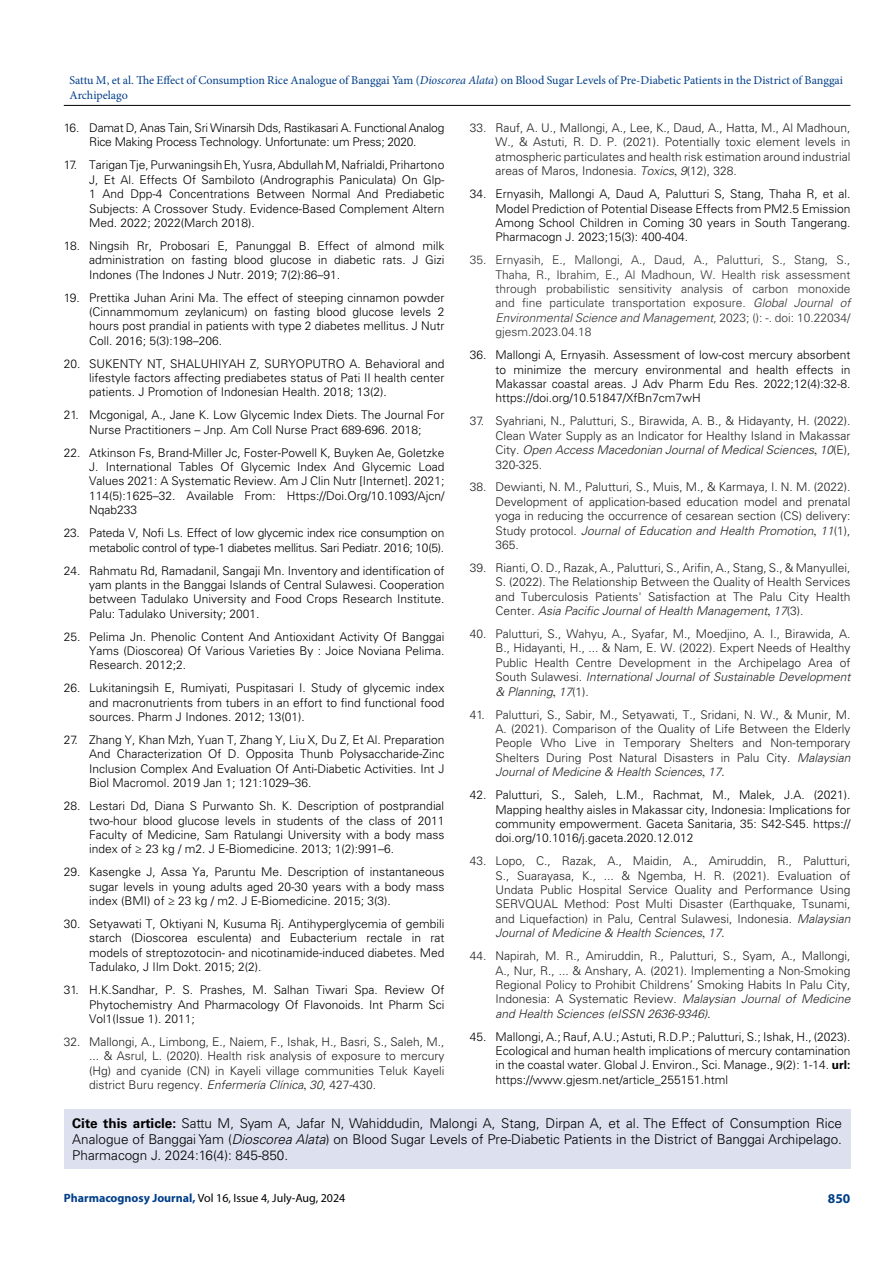
<style>
.page{position:relative;width:893px;height:1263px;background:#fff}
.page>*{position:absolute;margin:0;border:0;box-sizing:border-box;transform-origin:0 0}
.t1{font:300 13.5px/16.2px "Univers LT Std";color:#000;text-align:justify}
.t2{font:700 13.5px "Myriad Pro";color:#003e88}
.t3{font:300 12px/14.4px "Univers LT Std";color:#000;text-align:justify}
.t4{font:300 12px/14.4px "Univers LT Std";color:#222;text-align:justify}
.t5{font:300 12px/14.4px "Univers LT Std";color:#333;text-align:justify}
.t6{font:300 12px/14.4px "Univers LT Std";letter-spacing:-.02em;color:#000;text-align:center}
.t7{font:12px/14.4px "Minion Pro";color:#003e88}
.t8{font:12px "Myriad Pro";color:#000}
.s1{font-style:italic}
.s2{font-family:"Times New Roman";font-weight:400}
.s3{font-weight:700}
.s4{font-weight:700;color:#003e88}
</style>
<div class="page">
<hr style="left:64px;top:105px;width:786px;height:1px;background:#000">
<div style="left:64px;top:1109px;width:786px;height:60px;background:#dde0ef"></div>
<p class="t7" style="left:69px;top:73px;width:775px">Sattu M, et al. The Effect of Consumption Rice Analogue of Banggai Yam (<span class="s1">Dioscorea Alata</span>) on Blood Sugar Levels of Pre-Diabetic Patients in the District of Banggai<br>Archipelago</p>
<p class="t6" style="left:64px;top:121px;width:382px">16. Damat D, Anas Tain, Sri Winarsih Dds, Rastikasari A. Functional Analog<br>Rice Making Process Technology. Unfortunate: um Press; 2020.</p>
<p class="t3" style="left:89px;top:158px;width:357px;text-indent:-26px">17. Tarigan Tje, Purwaningsih Eh, Yusra, Abdullah M, Nafrialdi, Prihartono J, Et Al. Effects Of Sambiloto (Andrographis Paniculata) On Glp-1 And Dpp-4 Concentrations Between Normal And Prediabetic Subjects: A Crossover Study. Evidence-Based Complement Altern Med. 2022; 2022(March 2018).</p>
<p class="t3" style="left:89px;top:238px;width:357px;text-indent:-26px">18. Ningsih Rr, Probosari E, Panunggal B. Effect of almond milk administration on fasting blood glucose in diabetic rats. J Gizi Indones (The Indones J Nutr. 2019; 7(2):86–91.</p>
<p class="t3" style="left:89px;top:290px;width:357px;text-indent:-26px">19. Prettika Juhan Arini Ma. The effect of steeping cinnamon powder (Cinnammomum zeylanicum) on fasting blood glucose levels 2 hours post prandial in patients with type 2 diabetes mellitus. J Nutr Coll. 2016; 5(3):198–206.</p>
<p class="t3" style="left:89px;top:356px;width:357px;text-indent:-26px">20. SUKENTY NT, SHALUHIYAH Z, SURYOPUTRO A. Behavioral and lifestyle factors affecting prediabetes status of Pati II health center patients. J Promotion of Indonesian Health. 2018; 13(2).</p>
<p class="t3" style="left:64px;top:408px;width:382px;text-align:center">21. Mcgonigal, A., Jane K. Low Glycemic Index Diets. The Journal For<br>Nurse Practitioners – Jnp. Am Coll Nurse Pract 689-696. 2018;</p>
<p class="t3" style="left:89px;top:445px;width:357px;text-indent:-26px">22. Atkinson Fs, Brand-Miller Jc, Foster-Powell K, Buyken Ae, Goletzke J. International Tables Of Glycemic Index And Glycemic Load Values 2021: A Systematic Review. Am J Clin Nutr [Internet]. 2021; 114(5):1625–32. Available From: Https://Doi.Org/10.1093/Ajcn/ Nqab233</p>
<p class="t6" style="left:64px;top:526px;width:382px;text-align:right">23. Pateda V, Nofi Ls. Effect of low glycemic index rice consumption on metabolic control of type-1 diabetes mellitus. Sari Pediatr. 2016; 10(5).</p>
<p class="t3" style="left:89px;top:563px;width:357px;text-indent:-26px">24. Rahmatu Rd, Ramadanil, Sangaji Mn. Inventory and identification of yam plants in the Banggai Islands of Central Sulawesi. Cooperation between Tadulako University and Food Crops Research Institute.<br>Palu: Tadulako University; 2001.</p>
<p class="t3" style="left:89px;top:629px;width:357px;text-indent:-26px">25. Pelima Jn. Phenolic Content And Antioxidant Activity Of Banggai Yams (Dioscorea) Of Various Varieties By : Joice Noviana Pelima.<br>Research. 2012;2.</p>
<p class="t3" style="left:89px;top:681px;width:357px;text-indent:-26px">26. Lukitaningsih E, Rumiyati, Puspitasari I. Study of glycemic index and macronutrients from tubers in an effort to find functional food sources. Pharm J Indones. 2012; 13(01).</p>
<p class="t3" style="left:89px;top:733px;width:357px;text-indent:-26px">27. Zhang Y, Khan Mzh, Yuan T, Zhang Y, Liu X, Du Z, Et Al. Preparation And Characterization Of D. Opposita Thunb Polysaccharide-Zinc Inclusion Complex And Evaluation Of Anti-Diabetic Activities. Int J Biol Macromol. 2019 Jan 1; 121:1029–36.</p>
<p class="t3" style="left:89px;top:799px;width:357px;text-indent:-26px">28. Lestari Dd, Diana S Purwanto Sh. K. Description of postprandial two-hour blood glucose levels in students of the class of 2011<br>Faculty of Medicine, Sam Ratulangi University with a body mass index of ≥ 23 kg / m2. J E-Biomedicine. 2013; 1(2):991–6.</p>
<p class="t3" style="left:89px;top:865px;width:357px;text-indent:-26px">29. Kasengke J, Assa Ya, Paruntu Me. Description of instantaneous sugar levels in young adults aged 20-30 years with a body mass index (BMI) of ≥ 23 kg / m2. J E-Biomedicine. 2015; 3(3).</p>
<p class="t3" style="left:89px;top:916px;width:357px;text-indent:-26px">30. Setyawati T, Oktiyani N, Kusuma Rj. Antihyperglycemia of gembili starch (Dioscorea esculenta) and Eubacterium rectale in rat models of streptozotocin- and nicotinamide-induced diabetes. Med Tadulako, J Ilm Dokt. 2015; 2(2).</p>
<p class="t3" style="left:89px;top:983px;width:357px;text-indent:-26px">31. H.K.Sandhar, P. S. Prashes, M. Salhan Tiwari Spa. Review Of Phytochemistry And Pharmacology Of Flavonoids. Int Pharm Sci Vol1(Issue 1). 2011;</p>
<p class="t4" style="left:89px;top:1034px;width:357px;text-indent:-26px">32. Mallongi, A., Limbong, E., Naiem, F., Ishak, H., Basri, S., Saleh, M., ... &amp; Asrul, L. (2020). Health risk analysis of exposure to mercury (Hg) and cyanide (CN) in Kayeli village communities Teluk Kayeli district Buru regency. <span class="s1">Enfermería Clínica</span><span class="s2">,</span> <span class="s1">30</span>, 427-430.</p>
<p class="t4" style="left:495px;top:121px;width:357px;text-indent:-26px">33. Rauf, A. U., Mallongi, A., Lee, K., Daud, A., Hatta, M., Al Madhoun, W., &amp; Astuti, R. D. P. (2021). Potentially toxic element levels in atmospheric particulates and health risk estimation around industrial areas of Maros, Indonesia. <span class="s1">Toxics</span><span class="s2">,</span> <span class="s1">9</span>(12), 328.</p>
<p class="t3" style="left:495px;top:187px;width:357px;text-indent:-26px">34. Ernyasih, Mallongi A, Daud A, Palutturi S, Stang, Thaha R, et al.<br>Model Prediction of Potential Disease Effects from PM2.5 Emission Among School Children in Coming 30 years in South Tangerang.<br>Pharmacogn J. 2023;15(3): 400-404.</p>
<p class="t5" style="left:495px;top:253px;width:357px;text-indent:-26px">35. Ernyasih, E., Mallongi, A., Daud, A., Palutturi, S., Stang, S., Thaha, R., Ibrahim, E., Al Madhoun, W. Health risk assessment through probabilistic sensitivity analysis of carbon monoxide and fine particulate transportation exposure. <span class="s1">Global Journal of Environmental Science and Management</span>, 2023; (): -. doi: 10.22034/ gjesm.2023.04.18</p>
<p class="t3" style="left:495px;top:348px;width:357px;text-indent:-26px">36. Mallongi A, Ernyasih. Assessment of low-cost mercury absorbent to minimize the mercury environmental and health effects in Makassar coastal areas. J Adv Pharm Edu Res. 2022;12(4):32-8. https://doi.org/10.51847/XfBn7cm7wH</p>
<p class="t4" style="left:495px;top:414px;width:357px;text-indent:-26px">37. Syahriani, N., Palutturi, S., Birawida, A. B., &amp; Hidayanty, H. (2022).<br>Clean Water Supply as an Indicator for Healthy Island in Makassar City. <span class="s1">Open Access Macedonian Journal of Medical Sciences</span><span class="s2">,</span> <span class="s1">10</span>(E), 320-325.</p>
<p class="t4" style="left:495px;top:480px;width:357px;text-indent:-26px">38. Dewianti, N. M., Palutturi, S., Muis, M., &amp; Karmaya, I. N. M. (2022).<br>Development of application-based education model and prenatal yoga in reducing the occurrence of cesarean section (CS) delivery:<br>Study protocol. <span class="s1">Journal of Education and Health Promotion</span><span class="s2">,</span> <span class="s1">11</span>(1), 365.</p>
<p class="t4" style="left:495px;top:560px;width:357px;text-indent:-26px">39. Rianti, O. D., Razak, A., Palutturi, S., Arifin, A., Stang, S., &amp; Manyullei, S. (2022). The Relationship Between the Quality of Health Services and Tuberculosis Patients' Satisfaction at The Palu City Health Center. <span class="s1">Asia Pacific Journal of Health Management</span><span class="s2">,</span> <span class="s1">17</span>(3).</p>
<p class="t4" style="left:495px;top:627px;width:357px;text-indent:-26px">40. Palutturi, S., Wahyu, A., Syafar, M., Moedjino, A. I., Birawida, A.<br>B., Hidayanti, H., ... &amp; Nam, E. W. (2022). Expert Needs of Healthy Public Health Centre Development in the Archipelago Area of South Sulawesi. <span class="s1">International Journal of Sustainable Development &amp; Planning</span><span class="s2">,</span> <span class="s1">17</span>(1).</p>
<p class="t4" style="left:495px;top:707px;width:357px;text-indent:-26px">41. Palutturi, S., Sabir, M., Setyawati, T., Sridani, N. W., &amp; Munir, M.<br>A. (2021). Comparison of the Quality of Life Between the Elderly People Who Live in Temporary Shelters and Non-temporary Shelters During Post Natural Disasters in Palu City. <span class="s1">Malaysian Journal of Medicine &amp; Health Sciences</span><span class="s2">,</span> <span class="s1">17</span><span class="s2">.</span></p>
<p class="t3" style="left:495px;top:788px;width:357px;text-indent:-26px">42. Palutturi, S., Saleh, L.M., Rachmat, M., Malek, J.A. (2021).<br>Mapping healthy aisles in Makassar city, Indonesia: Implications for community empowerment. Gaceta Sanitaria, 35: S42-S45. https:// doi.org/10.1016/j.gaceta.2020.12.012</p>
<p class="t4" style="left:495px;top:854px;width:357px;text-indent:-26px">43. Lopo, C., Razak, A., Maidin, A., Amiruddin, R., Palutturi, S., Suarayasa, K., ... &amp; Ngemba, H. R. (2021). Evaluation of Undata Public Hospital Service Quality and Performance Using SERVQUAL Method: Post Multi Disaster (Earthquake, Tsunami, and Liquefaction) in Palu, Central Sulawesi, Indonesia. <span class="s1">Malaysian Journal of Medicine &amp; Health Sciences</span><span class="s2">,</span> <span class="s1">17</span><span class="s2">.</span></p>
<p class="t4" style="left:495px;top:949px;width:357px;text-indent:-26px">44. Napirah, M. R., Amiruddin, R., Palutturi, S., Syam, A., Mallongi, A., Nur, R., ... &amp; Anshary, A. (2021). Implementing a Non-Smoking Regional Policy to Prohibit Childrens’ Smoking Habits In Palu City, Indonesia: A Systematic Review. <span class="s1">Malaysian Journal of Medicine and Health Sciences (eISSN 2636-9346)</span><span class="s2">.</span></p>
<p class="t3" style="left:495px;top:1029px;width:357px;text-indent:-26px">45. Mallongi, A.; Rauf, A.U.; Astuti, R.D.P.; Palutturi, S.; Ishak, H., (2023).<br>Ecological and human health implications of mercury contamination in the coastal water. Global J. Environ., Sci. Manage., 9(2): 1-14. <span class="s3">url: </span>https://www.gjesm.net/article_255151.html</p>
<p class="t1" style="left:72px;top:1115px;width:771px"><span class="s3">Cite this article:</span> Sattu M, Syam A, Jafar N, Wahiddudin, Malongi A, Stang, Dirpan A, et al. The Effect of Consumption Rice Analogue of Banggai Yam (<span class="s1">Dioscorea Alata</span>) on Blood Sugar Levels of Pre-Diabetic Patients in the District of Banggai Archipelago.<br>Pharmacogn J. 2024:16(4): 845-850.</p>
<p class="t8" style="left:64px;top:1190px;width:283px"><span class="s4">Pharmacognosy Journal,</span> Vol 16, Issue 4, July-Aug, 2024</p>
<p class="t2" style="left:828px;top:1189px;width:24px">850</p>
</div>
